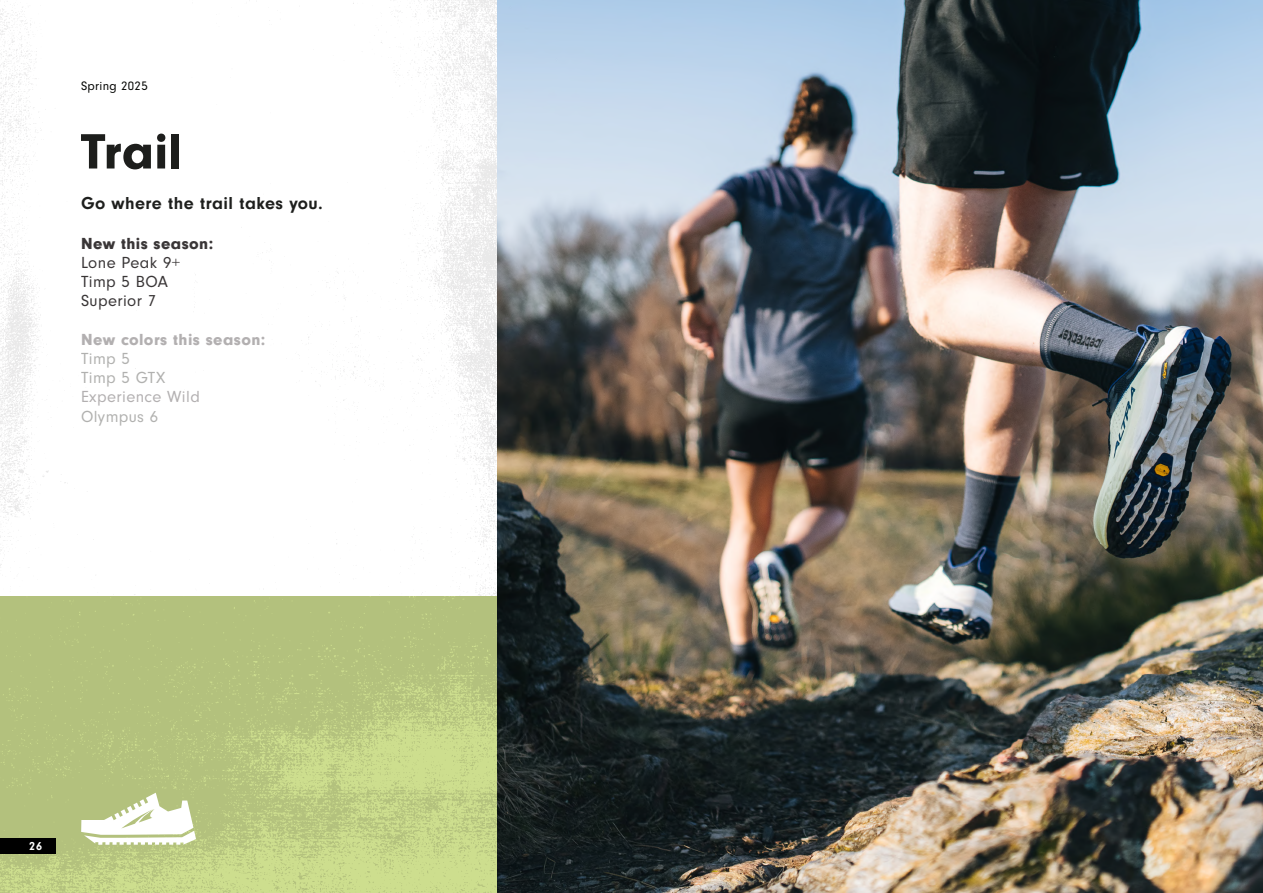
<style>
.page{position:relative;width:1263px;height:893px;background:#fff}
.page>*{position:absolute;margin:0;border:0;box-sizing:border-box;transform-origin:0 0}
.t1{font:900 51.45px "Neuzeit Gro";letter-spacing:.01em;color:#040503}
.t2{font:700 18px "Neuzeit Gro";letter-spacing:.025em;color:#040503}
.t3{font:16.65px/19.2px "Neuzeit Gro";letter-spacing:.025em;color:#231f20}
.t4{font:16.65px/19.2px "Neuzeit Gro";letter-spacing:.025em;color:#a8a8a6}
.t5{font:900 16.65px "Neuzeit Gro";letter-spacing:.025em;color:#aaa7a8}
.t6{font:900 16.65px "Neuzeit Gro";letter-spacing:.025em;color:#231f20}
.t7{font:16.65px "Neuzeit Gro";letter-spacing:.025em;color:#aaa7a8}
.Date_Page{font:12.75px "Neuzeit Gro";letter-spacing:.025em;color:#040503}
.t8{font:700 12px "Neuzeit Gro";color:#fff}
</style>
<div class="page">
<img style="left:0;top:0;width:1263px;height:893px">
<svg style="left:0;top:597px;width:497px;height:296px;fill:#b3c17d"></svg>
<svg style="left:81px;top:793px;width:115px;height:52px"></svg>
<div style="left:0;top:839px;width:55px;height:15px;background:#000"></div>
<p class="Date_Page" style="left:81px;top:78px;width:68px">Spring 2025</p>
<h1 class="t1" style="left:81px;top:122px;width:103px">Trail</h1>
<p class="t2" style="left:81px;top:193px;width:243px">Go where the trail takes you.</p>
<p class="t6" style="left:81px;top:234px;width:134px">New this season:</p>
<p class="t3" style="left:81px;top:253px;width:101px">Lone Peak 9+<br>Timp 5 BOA<br>Superior 7</p>
<p class="t5" style="left:81px;top:330px;width:186px">New colors this season:</p>
<p class="t4" style="left:81px;top:349px;width:86px">Timp 5<br>Timp 5 GTX</p>
<p class="t7" style="left:81px;top:388px;width:120px">Experience Wild</p>
<p class="t4" style="left:81px;top:407px;width:79px">Olympus 6</p>
<p class="t8" style="left:29px;top:840px;width:15px">26</p>
</div>
